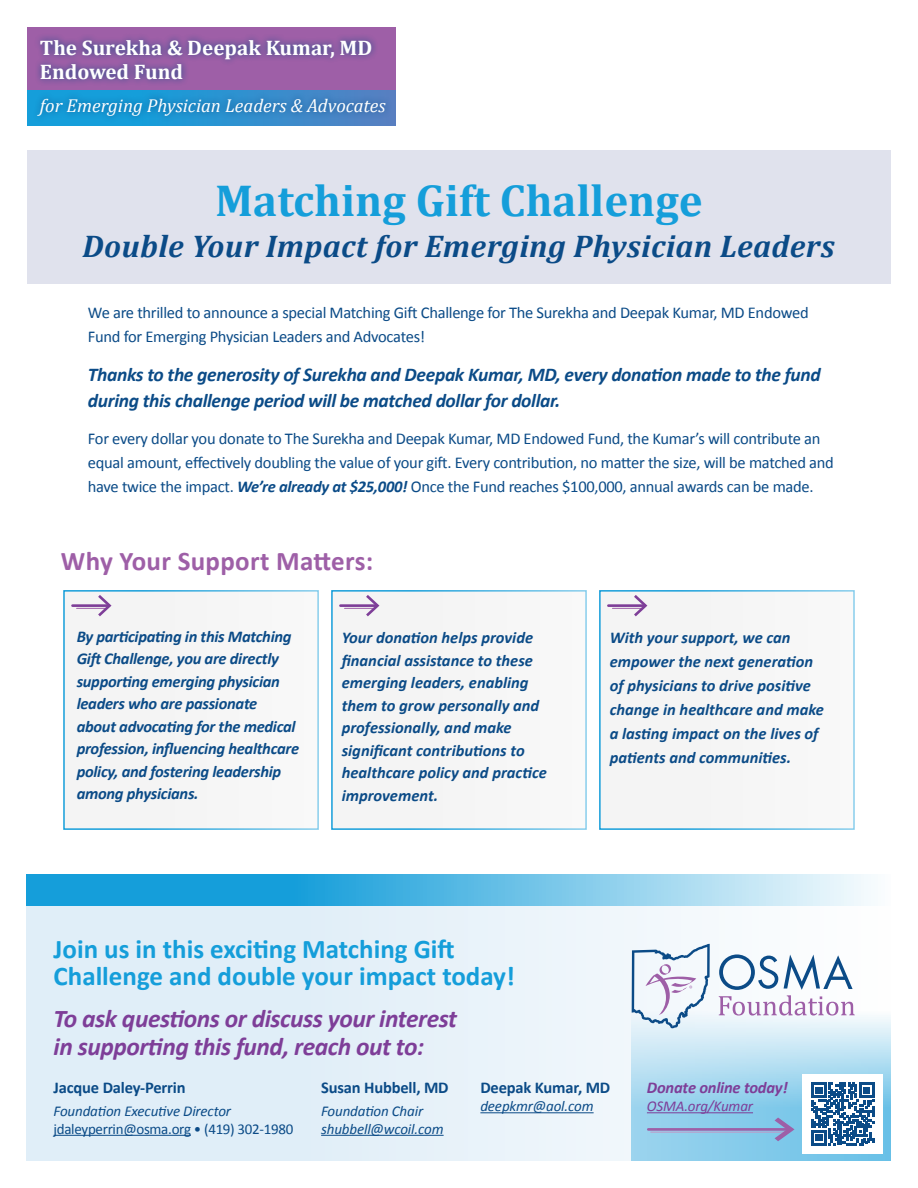
<style>
.page{position:relative;width:918px;height:1188px;background:#fff}
.page>*{position:absolute;margin:0;border:0;box-sizing:border-box;transform-origin:0 0}
.t1{font:700 45px "Cambria";color:#159eda}
.t2{font:italic 700 31.5px "Cambria";letter-spacing:.01em;color:#0b4b87}
.t3{font:700 27px/27px "Calibri";color:#159eda}
.t4{font:700 27px "Calibri";letter-spacing:.01em;color:#9e5fa7}
.t5{font:italic 700 25.5px/28.5px "Calibri";letter-spacing:-.015em;color:#7e3e98}
.t6{font:700 21.15px/24.3px "Cambria";color:#fff}
.t7{font:italic 700 19.5px/25.5px "Calibri";letter-spacing:-.015em;color:#0b4b87}
.t8{font:italic 18.75px "Cambria";color:#fff}
.t9{font:italic 700 16.5px/22.5px "Calibri";color:#0b4b87}
.t10{font:16.5px/24px "Calibri";letter-spacing:-.015em;color:#0b4b87}
.t11{font:700 16.5px "Calibri";letter-spacing:-.01em;color:#0b4b87}
.t12{font:italic 700 16.5px "Calibri";letter-spacing:-.01em;color:#7e3e98}
.t13{font:15px/18px "Calibri";letter-spacing:-.02em;color:#0b4b87}
.t14{font:italic 15px/18px "Calibri";letter-spacing:-.01em;color:#0b4b87}
.t15{font:italic 15px "Calibri";letter-spacing:-.01em;color:#7e3e98}
.s1{font-weight:700;font-style:italic}
.s2{font-style:italic}
</style>
<div class="page">
<svg style="left:26px;top:906px;width:865px;height:255px;background:#deeef7"></svg>
<div style="left:27px;top:150px;width:864px;height:134px;background:#e0e2ed"></div>
<svg style="left:26px;top:874px;width:845px;height:32px;background:#61bde5"></svg>
<svg style="left:632px;top:944px;width:78px;height:84px"></svg>
<svg style="left:719px;top:954px;width:136px;height:62px"></svg>
<hr style="left:54px;top:1135px;width:137px;height:1px;background:#0b4b87">
<hr style="left:321px;top:1135px;width:123px;height:1px;background:#0b4b87">
<hr style="left:480px;top:1112px;width:114px;height:1px;background:#0b4b87">
<div style="left:27px;top:27px;width:368px;height:99px;background:#9e5fa7"></div>
<svg style="left:27px;top:91px;width:368px;height:35px"></svg>
<div style="left:31px;top:33px;width:362px;height:91px;background:#0b4b87;opacity:.85"></div>
<div style="left:63px;top:590px;width:256px;height:240px;background:#f4f4f4;border:2px solid #159eda"></div>
<div style="left:331px;top:590px;width:256px;height:240px;background:#f4f4f4;border:2px solid #159eda"></div>
<div style="left:599px;top:590px;width:256px;height:240px;background:#f4f4f4;border:2px solid #159eda"></div>
<hr style="left:77px;top:608px;width:30px;height:1px;background:#9e5fa7">
<hr style="left:72px;top:604px;width:37px;height:3px;background:#7e3e98">
<svg style="left:98px;top:595px;width:13px;height:21px"></svg>
<hr style="left:345px;top:608px;width:30px;height:1px;background:#9e5fa7">
<hr style="left:340px;top:604px;width:37px;height:3px;background:#7e3e98">
<svg style="left:366px;top:595px;width:13px;height:21px"></svg>
<hr style="left:612px;top:608px;width:31px;height:1px;background:#9e5fa7">
<hr style="left:608px;top:604px;width:37px;height:3px;background:#7e3e98">
<svg style="left:634px;top:595px;width:13px;height:21px"></svg>
<div style="left:802px;top:1074px;width:81px;height:80px;background:#fff"></div>
<svg style="left:811px;top:1083px;width:63px;height:62px"></svg>
<hr style="left:651px;top:1132px;width:136px;height:1px;background:#c097c5">
<hr style="left:648px;top:1128px;width:142px;height:3px;background:#9e5fa7">
<svg style="left:773px;top:1117px;width:23px;height:25px"></svg>
<hr style="left:647px;top:1112px;width:106px;height:1px;background:#7e3e98">
<p class="t6" style="left:40px;top:35px;width:334px">The Surekha &amp; Deepak Kumar, MD<br>Endowed Fund</p>
<p class="t8" style="left:40px;top:93px;width:347px">for Emerging Physician Leaders &amp; Advocates</p>
<p class="t1" style="left:215px;top:169px;width:489px">Matching Gift Challenge</p>
<p class="t2" style="left:82px;top:224px;width:754px">Double Your Impact for Emerging Physician Leaders</p>
<p class="t10" style="left:88px;top:301px;width:722px">We are thrilled to announce a special Matching Gift Challenge for The Surekha and Deepak Kumar, MD Endowed<br>Fund for Emerging Physician Leaders and Advocates!</p>
<p class="t7" style="left:88px;top:362px;width:734px">Thanks to the generosity of Surekha and Deepak Kumar, MD, every donation made to the fund during this challenge period will be matched dollar for dollar.</p>
<p class="t10" style="left:88px;top:427px;width:748px">For every dollar you donate to The Surekha and Deepak Kumar, MD Endowed Fund, the Kumar’s will contribute an equal amount, effectively doubling the value of your gift. Every contribution, no matter the size, will be matched and have twice the impact. <span class="s1">We’re already at $25,000!</span> Once the Fund reaches $100,000, annual awards can be made.</p>
<p class="t4" style="left:61px;top:544px;width:314px">Why Your Support Matters:</p>
<p class="t9" style="left:77px;top:625px;width:224px">By participating in this Matching<br>Gift Challenge, you are directly supporting emerging physician leaders who are passionate about advocating for the medical profession, influencing healthcare policy, and fostering leadership among physicians.</p>
<p class="t9" style="left:342px;top:626px;width:207px">Your donation helps provide financial assistance to these emerging leaders, enabling them to grow personally and professionally, and make significant contributions to healthcare policy and practice improvement.</p>
<p class="t9" style="left:610px;top:626px;width:216px;line-height:24px">With your support, we can empower the next generation of physicians to drive positive change in healthcare and make a lasting impact on the lives of patients and communities.</p>
<p class="t3" style="left:54px;top:935px;width:463px">Join us in this exciting Matching Gift<br>Challenge and double your impact today!</p>
<p class="t5" style="left:54px;top:1004px;width:405px">To ask questions or discuss your interest in supporting this fund, reach out to:</p>
<p class="t11" style="left:54px;top:1077px;width:134px">Jacque Daley-Perrin</p>
<p class="t13" style="left:54px;top:1102px;width:241px"><span class="s2">Foundation Executive Director </span>jdaleyperrin@osma.org • (419) 302-1980</p>
<p class="t11" style="left:321px;top:1077px;width:129px">Susan Hubbell, MD</p>
<p class="t14" style="left:321px;top:1101px;width:124px">Foundation Chair shubbell@wcoil.com</p>
<p class="t11" style="left:480px;top:1077px;width:131px">Deepak Kumar, MD</p>
<p class="t14" style="left:480px;top:1097px;width:115px">deepkmr@aol.com</p>
<p class="t12" style="left:647px;top:1077px;width:142px">Donate online today!</p>
<p class="t15" style="left:647px;top:1096px;width:108px">OSMA.org/Kumar</p>
</div>
